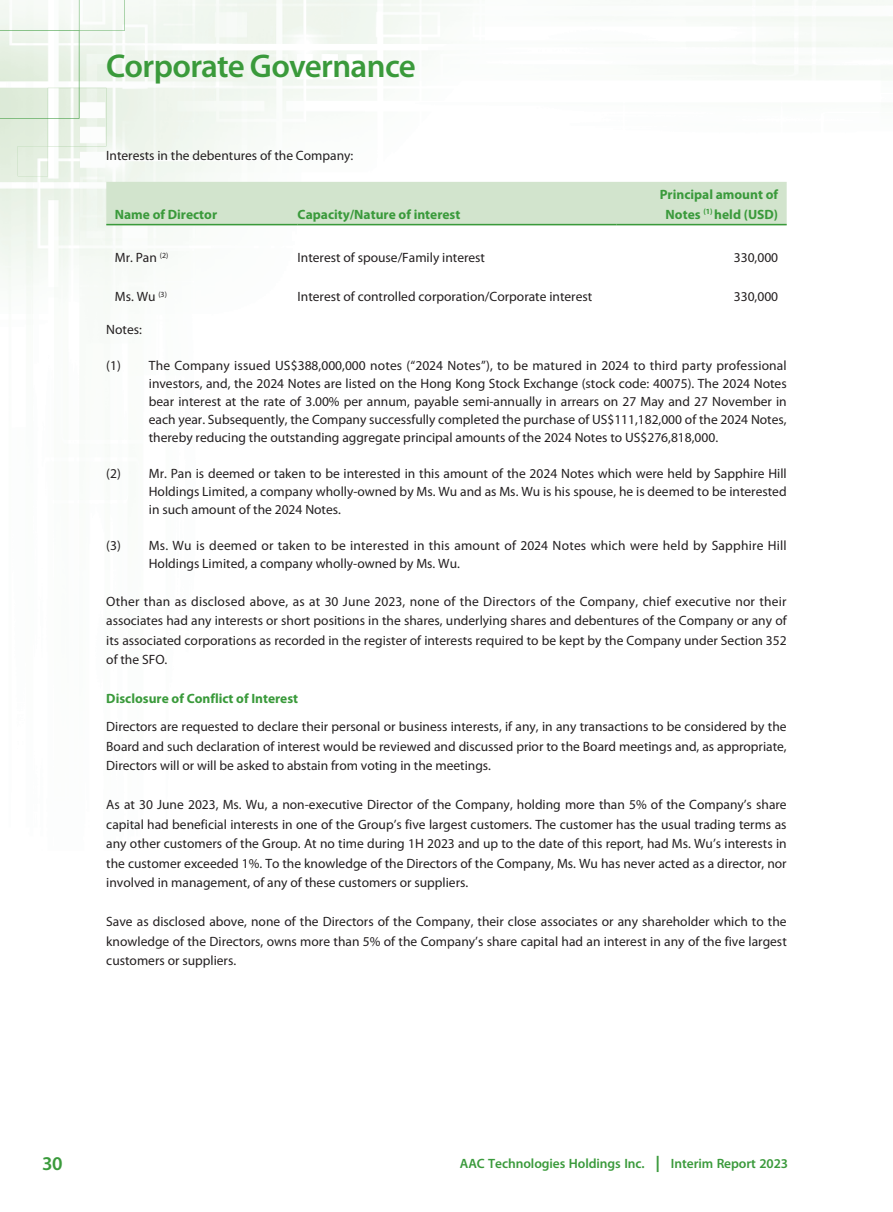
<style>
.page{position:relative;width:893px;height:1212px;background:#fff}
.page>*{position:absolute;margin:0;border:0;box-sizing:border-box;transform-origin:0 0}
.t1{font:600 33px "Myriad Pro";letter-spacing:-.02em;color:#3a9a3b}
.t2{font:600 19.5px "Myriad Pro";color:#3a9a3b}
.t3{font:13.5px/19.5px "Myriad Pro";color:#231f20;text-align:justify}
.t4{font:700 13.5px/19.5px "Myriad Pro";color:#3a9a3b;text-align:center}
.t5{font:600 13.5px "Myriad Pro";letter-spacing:-.005em;color:#3a9a3b}
.s1{font-size:16.2px}
</style>
<div class="page">
<svg style="left:0;top:0;width:125px;height:176px"></svg>
<div style="left:106px;top:182px;width:681px;height:42px;background:#d2e4cd"></div>
<hr style="left:106px;top:224px;width:192px;height:1px;background:#3a9a3b">
<hr style="left:298px;top:224px;width:319px;height:1px;background:#3a9a3b">
<hr style="left:617px;top:224px;width:170px;height:1px;background:#3a9a3b">
<h1 class="t1" style="left:106px;top:45px;width:311px">Corporate Governance</h1>
<p class="t3" style="left:106px;top:146px;width:248px">Interests in the debentures of the Company:</p>
<p class="t4" style="left:115px;top:204px;width:104px">Name of Director</p>
<p class="t4" style="left:298px;top:204px;width:164px">Capacity/Nature of interest</p>
<p class="t4" style="left:660px;top:184px;width:120px">Principal amount of<br>Notes <sup>(1)</sup> held (USD)</p>
<p class="t3" style="left:115px;top:248px;width:55px">Mr. Pan <sup>(2)</sup></p>
<p class="t3" style="left:298px;top:248px;width:189px">Interest of spouse/Family interest</p>
<p class="t3" style="left:734px;top:248px;width:46px">330,000</p>
<p class="t3" style="left:115px;top:287px;width:54px">Ms. Wu <sup>(3)</sup></p>
<p class="t3" style="left:298px;top:287px;width:296px">Interest of controlled corporation/Corporate interest</p>
<p class="t3" style="left:734px;top:287px;width:46px">330,000</p>
<p class="t3" style="left:106px;top:320px;width:37px">Notes:</p>
<p class="t3" style="left:149px;top:356px;width:639px;line-height:18px;text-indent:-43px">(1) The Company issued US$388,000,000 notes (“2024 Notes”), to be matured in 2024 to third party professional investors, and, the 2024 Notes are listed on the Hong Kong Stock Exchange (stock code: 40075). The 2024 Notes bear interest at the rate of 3.00% per annum, payable semi-annually in arrears on 27 May and 27 November in each year. Subsequently, the Company successfully completed the purchase of US$111,182,000 of the 2024 Notes, thereby reducing the outstanding aggregate principal amounts of the 2024 Notes to US$276,818,000.</p>
<p class="t3" style="left:149px;top:464px;width:639px;line-height:18px;text-indent:-43px">(2) Mr. Pan is deemed or taken to be interested in this amount of the 2024 Notes which were held by Sapphire Hill Holdings Limited, a company wholly-owned by Ms. Wu and as Ms. Wu is his spouse, he is deemed to be interested in such amount of the 2024 Notes.</p>
<p class="t3" style="left:149px;top:536px;width:639px;line-height:18px;text-indent:-43px">(3) Ms. Wu is deemed or taken to be interested in this amount of 2024 Notes which were held by Sapphire Hill<br>Holdings Limited, a company wholly-owned by Ms. Wu.</p>
<p class="t3" style="left:106px;top:591px;width:682px">Other than as disclosed above, as at 30 June 2023, none of the Directors of the Company, chief executive nor their associates had any interests or short positions in the shares, underlying shares and debentures of the Company or any of its associated corporations as recorded in the register of interests required to be kept by the Company under Section 352 of the SFO.</p>
<p class="t4" style="left:106px;top:688px;width:193px">Disclosure of Conflict of Interest</p>
<p class="t3" style="left:106px;top:717px;width:682px">Directors are requested to declare their personal or business interests, if any, in any transactions to be considered by the Board and such declaration of interest would be reviewed and discussed prior to the Board meetings and, as appropriate, Directors will or will be asked to abstain from voting in the meetings.</p>
<p class="t3" style="left:106px;top:795px;width:682px">As at 30 June 2023, Ms. Wu, a non-executive Director of the Company, holding more than 5% of the Company’s share capital had beneficial interests in one of the Group’s five largest customers. The customer has the usual trading terms as any other customers of the Group. At no time during 1H 2023 and up to the date of this report, had Ms. Wu’s interests in the customer exceeded 1%. To the knowledge of the Directors of the Company, Ms. Wu has never acted as a director, nor involved in management, of any of these customers or suppliers.</p>
<p class="t3" style="left:106px;top:912px;width:682px">Save as disclosed above, none of the Directors of the Company, their close associates or any shareholder which to the knowledge of the Directors, owns more than 5% of the Company’s share capital had an interest in any of the five largest customers or suppliers.</p>
<h2 class="t2" style="left:42px;top:1151px;width:22px">30</h2>
<p class="t5" style="left:460px;top:1155px;width:330px">AAC Technologies Holdings Inc. <span class="s1">|</span> Interim Report 2023</p>
</div>
